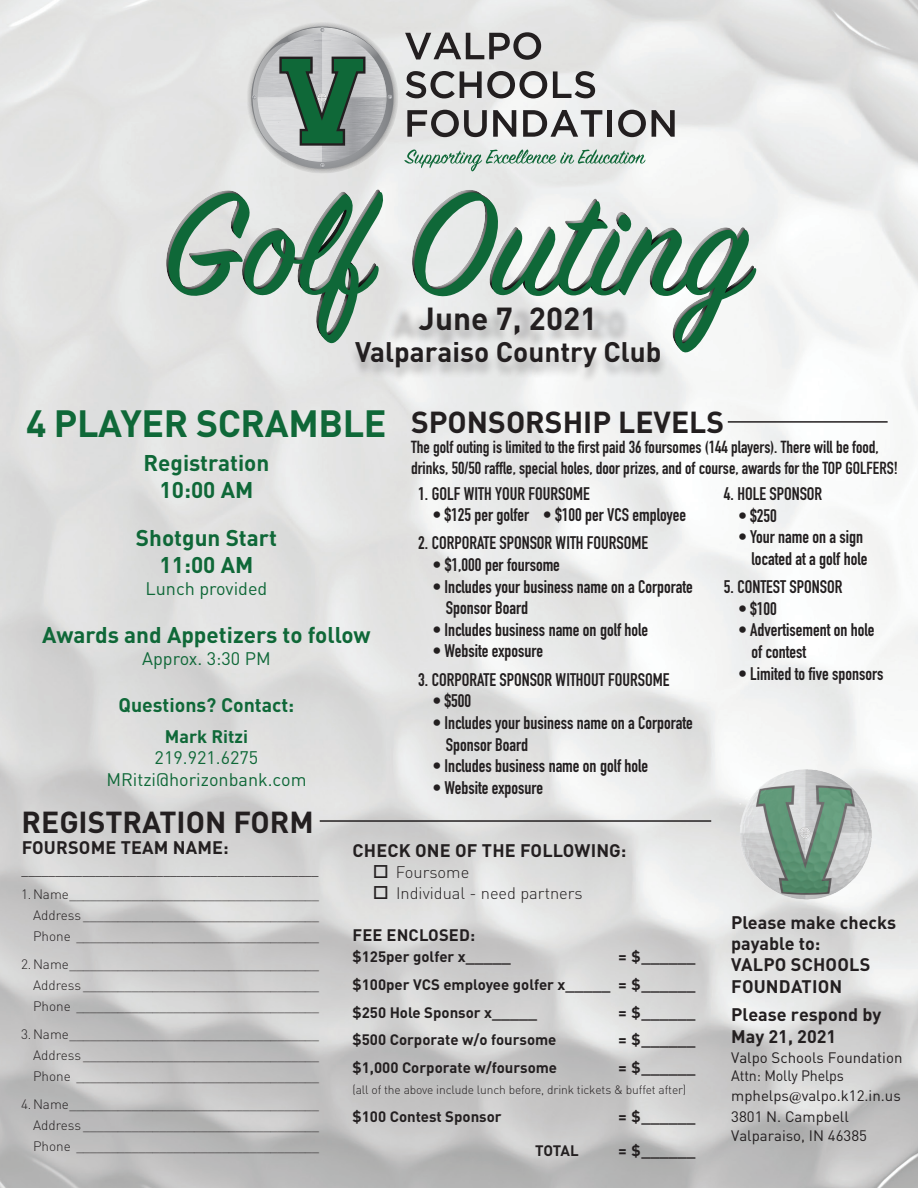
<style>
.page{position:relative;width:918px;height:1188px;background:#fff}
.page>*{position:absolute;margin:0;border:0;box-sizing:border-box;transform-origin:0 0}
.t1{font:160.5px "Sign Painter House Script";color:#0f6838}
.t2{font:700 37.5px "DINOT";letter-spacing:-.01em;color:#0f6838}
.t3{font:700 31.5px "DIN";color:#231f20}
.Head{font:700 30px "DINOT";color:#231f20}
.t4{font:700 27.9px "DINOT";color:#231f20}
.t5{font:700 22.5px/27px "DINOT";color:#0f6838;text-align:center}
.t6{font:700 19.5px "DINOT";color:#0f6838}
.bullet{font:700 18px/21.6px "DIN Condensed";color:#231f20}
.bullet-2{font:700 18px/21.1px "DINOT";color:#231f20}
.t7{font:18px/21.6px "DINOT";color:#0f6838;text-align:center}
.subhead{font:700 18px "DINOT";letter-spacing:.01em;color:#231f20}
.t8{font:700 18px "DINOT";color:#0f6838}
.t9{font:700 17.25px/20.7px "DIN Condensed";color:#231f20}
.bullet-3{font:300 16.5px "DINOT";color:#231f20}
.bullet-4{font:700 16.5px "DINOT";letter-spacing:.01em;color:#231f20}
.bullet-5{font:700 15px "DINOT";color:#231f20}
.bullet-6{font:15px/19.5px "DINOT";color:#231f20}
.bullet-7{font:300 13.5px "DINOT";color:#231f20}
.bullet-8{font:700 13.5px "DIN Condensed";color:#231f20}
.bullet-9{font:300 12px "DINOT";letter-spacing:-.01em;color:#231f20}
.s1{font-family:"DIN"}
.s2{font-family:"Constantia"}
</style>
<div class="page">
<div style="left:155px;top:178px;width:607px;height:171px;background:#fff;opacity:.75"></div>
<div style="left:162px;top:183px;width:602px;height:178px;background:#231f20;opacity:.75"></div>
<div style="left:349px;top:305px;width:319px;height:79px;background:#231f20;opacity:.3"></div>
<img style="left:736px;top:767px;width:140px;height:135px">
<svg style="left:652px;top:110px;width:23px;height:27px"></svg>
<svg style="left:241px;top:22px;width:405px;height:157px;background:#b8bebb"></svg>
<hr style="left:320px;top:820px;width:391px;height:2px;background:#231f20">
<hr style="left:728px;top:421px;width:160px;height:2px;background:#231f20">
<svg style="left:389px;top:899px;width:18px;height:1px"></svg>
<p class="t1" style="left:163px;top:147px;width:589px">Golf Outing</p>
<p class="t3" style="left:419px;top:298px;width:180px">June 7, 2021</p>
<p class="t4" style="left:355px;top:333px;width:308px">Valparaiso Country Club</p>
<p class="t2" style="left:26px;top:398px;width:362px">4 PLAYER SCRAMBLE</p>
<p class="t5" style="left:143px;top:448px;width:127px">Registration<br>10:00 AM</p>
<p class="t5" style="left:136px;top:524px;width:143px">Shotgun Start</p>
<p class="t5" style="left:160px;top:551px;width:95px">11:00 AM</p>
<p class="t7" style="left:146px;top:577px;width:123px">Lunch provided</p>
<p class="t5" style="left:42px;top:621px;width:330px">Awards and Appetizers to follow</p>
<p class="t7" style="left:142px;top:647px;width:130px">Approx. 3:30 PM</p>
<p class="t6" style="left:119px;top:691px;width:177px">Questions? Contact:</p>
<p class="t8" style="left:165px;top:724px;width:85px">Mark Ritzi</p>
<p class="t7" style="left:106px;top:746px;width:202px">219.921.6275<br>MRitzi@horizonbank.com</p>
<p class="Head" style="left:411px;top:401px;width:315px">SPONSORSHIP LEVELS</p>
<p class="t9" style="left:411px;top:437px;width:488px">The golf outing is limited to the first paid 36 foursomes (144 players). There will be food, drinks, 50/50 raffle, special holes, door prizes, and of course, awards for the TOP GOLFERS!</p>
<p class="bullet" style="left:418px;top:482px;width:173px">1. GOLF WITH YOUR FOURSOME</p>
<p class="bullet" style="left:432px;top:504px;width:255px">• $125 per golfer • $100 per VCS employee</p>
<p class="bullet" style="left:418px;top:532px;width:232px">2. CORPORATE SPONSOR WITH FOURSOME</p>
<p class="bullet" style="left:432px;top:554px;width:129px">• $1,000 per foursome</p>
<p class="bullet" style="left:446px;top:575px;width:248px;text-indent:-14px">• Includes your business name on a Corporate<br>Sponsor Board</p>
<p class="bullet" style="left:432px;top:619px;width:217px">• Includes business name on golf hole</p>
<p class="bullet" style="left:432px;top:640px;width:112px">• Website exposure</p>
<p class="bullet" style="left:418px;top:669px;width:253px">3. CORPORATE SPONSOR WITHOUT FOURSOME</p>
<p class="bullet" style="left:432px;top:690px;width:40px">• $500</p>
<p class="bullet" style="left:446px;top:712px;width:248px;text-indent:-14px">• Includes your business name on a Corporate<br>Sponsor Board</p>
<p class="bullet" style="left:432px;top:755px;width:217px">• Includes business name on golf hole</p>
<p class="bullet" style="left:432px;top:777px;width:112px">• Website exposure</p>
<p class="bullet" style="left:724px;top:483px;width:100px">4. HOLE SPONSOR</p>
<p class="bullet" style="left:738px;top:504px;width:40px">• $250</p>
<p class="bullet" style="left:738px;top:526px;width:131px;text-align:right">• Your name on a sign located at a golf hole</p>
<p class="bullet" style="left:724px;top:576px;width:120px">5. CONTEST SPONSOR</p>
<p class="bullet" style="left:738px;top:598px;width:40px">• $100</p>
<p class="bullet" style="left:752px;top:619px;width:124px;text-indent:-14px">• Advertisement on hole of contest</p>
<p class="bullet" style="left:738px;top:662px;width:147px">• Limited to five sponsors</p>
<p class="Head" style="left:22px;top:802px;width:294px">REGISTRATION FORM</p>
<p class="subhead" style="left:22px;top:835px;width:209px">FOURSOME TEAM NAME:</p>
<p class="bullet-8" style="left:22px;top:861px;width:299px">____________________________________________</p>
<p class="bullet-7" style="left:21px;top:885px;width:300px">1.Name____________________________________</p>
<p class="bullet-7" style="left:33px;top:906px;width:288px">Address __________________________________</p>
<p class="bullet-7" style="left:33px;top:927px;width:288px">Phone ___________________________________</p>
<p class="bullet-7" style="left:21px;top:955px;width:300px">2.Name____________________________________</p>
<p class="bullet-7" style="left:33px;top:976px;width:288px">Address __________________________________</p>
<p class="bullet-7" style="left:33px;top:997px;width:288px">Phone ___________________________________</p>
<p class="bullet-7" style="left:21px;top:1025px;width:300px">3.Name____________________________________</p>
<p class="bullet-7" style="left:33px;top:1046px;width:288px">Address __________________________________</p>
<p class="bullet-7" style="left:33px;top:1067px;width:288px">Phone ___________________________________</p>
<p class="bullet-7" style="left:21px;top:1095px;width:300px">4.Name____________________________________</p>
<p class="bullet-7" style="left:33px;top:1116px;width:288px">Address __________________________________</p>
<p class="bullet-7" style="left:33px;top:1137px;width:288px">Phone ___________________________________</p>
<p class="subhead" style="left:353px;top:838px;width:275px">CHECK ONE OF THE FOLLOWING:</p>
<p class="bullet-3" style="left:373px;top:861px;width:98px">□ Foursome</p>
<p class="bullet-3" style="left:373px;top:882px;width:211px">□ Individual - need partners</p>
<p class="bullet-4" style="left:353px;top:924px;width:124px">FEE ENCLOSED:</p>
<p class="bullet-5" style="left:352px;top:946px;width:160px">$125per golfer x_____</p>
<p class="bullet-5" style="left:618px;top:946px;width:79px">= $______</p>
<p class="bullet-5" style="left:352px;top:974px;width:345px">$100per VCS employee golfer x_____ = $______</p>
<p class="bullet-5" style="left:352px;top:1002px;width:186px">$250 Hole Sponsor x_____</p>
<p class="bullet-5" style="left:618px;top:1002px;width:79px">= $______</p>
<p class="bullet-5" style="left:352px;top:1030px;width:206px">$500 Corporate w/o foursome</p>
<p class="bullet-5" style="left:618px;top:1030px;width:79px">= $______</p>
<p class="bullet-5" style="left:352px;top:1057px;width:206px">$1,000 Corporate w/foursome</p>
<p class="bullet-5" style="left:618px;top:1057px;width:79px">= $______</p>
<p class="bullet-9" style="left:352px;top:1082px;width:335px">(all of the above include lunch before, drink tickets &amp; buffet after)</p>
<p class="bullet-5" style="left:352px;top:1106px;width:151px">$100 Contest Sponsor</p>
<p class="bullet-5" style="left:618px;top:1106px;width:79px">= $______</p>
<p class="bullet-5" style="left:535px;top:1141px;width:45px">TOTAL</p>
<p class="bullet-5" style="left:618px;top:1141px;width:79px">= $______</p>
<p class="bullet-2" style="left:731px;top:911px;width:167px">Please make checks payable to:<br>VALPO SCHOOLS<br>FOUNDATION</p>
<p class="bullet-2" style="left:731px;top:1003px;width:152px;line-height:21.6px">Please respond by<br><span class="s1">May 21, 2021</span></p>
<p class="bullet-6" style="left:731px;top:1048px;width:173px">Valpo Schools Foundation<br>Attn: Molly Phelps mphelps<span class="s2">@</span>valpo.k12.in.us<br>3801 N. Campbell<br>Valparaiso, IN 46385</p>
</div>
